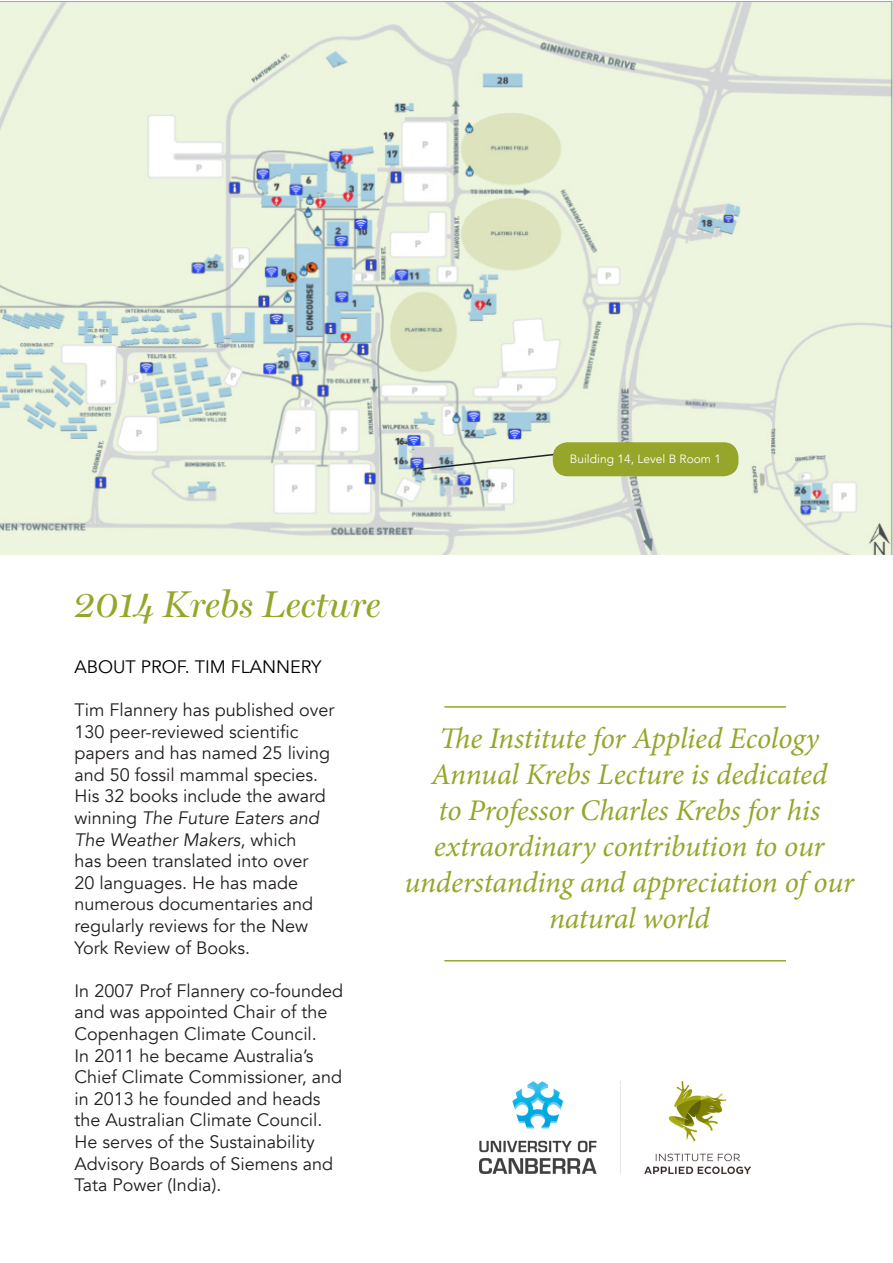
<style>
.page{position:relative;width:893px;height:1263px;background:#fff}
.page>*{position:absolute;margin:0;border:0;box-sizing:border-box;transform-origin:0 0}
.t1{font:italic 37.5px "Miller Display";letter-spacing:-.005em;color:#96a62a}
.t2{font:italic 30px/36px "Minion Pro";letter-spacing:-.01em;color:#96a62a;text-align:center}
.t3{font:18px/21.6px "Avenir";color:#231f20}
.t4{font:18px "Avenir";color:#000}
.t5{font:12px "Avenir";color:#fff}
</style>
<div class="page">
<img style="left:0;top:1px;width:893px;height:553px">
<svg style="left:419px;top:450px;width:137px;height:21px;background:#cfd7cc"></svg>
<div style="left:553px;top:442px;width:185px;height:34px;background:#96a62a;border-radius:15px"></div>
<hr style="left:444px;top:706px;width:342px;height:2px;background:#96a62a">
<hr style="left:444px;top:960px;width:342px;height:1px;background:#96a62a">
<img style="left:480px;top:1081px;width:270px;height:92px">
<p class="t5" style="left:570px;top:452px;width:153px">Building 14, Level B Room 1</p>
<p class="t1" style="left:75px;top:582px;width:312px">2014 Krebs Lecture</p>
<p class="t4" style="left:75px;top:656px;width:249px">ABOUT PROF. TIM FLANNERY</p>
<p class="t3" style="left:75px;top:699px;width:261px">Tim Flannery has published over<br>130 peer-reviewed scientific papers and has named 25 living and 50 fossil mammal species.<br>His 32 books include the award winning The Future Eaters and<br>The Weather Makers, which<br>has been translated into over<br>20 languages. He has made numerous documentaries and regularly reviews for the New<br>York Review of Books.</p>
<p class="t3" style="left:75px;top:980px;width:270px">In 2007 Prof Flannery co-founded and was appointed Chair of the<br>Copenhagen Climate Council.<br>In 2011 he became Australia’s<br>Chief Climate Commissioner, and in 2013 he founded and heads the Australian Climate Council.<br>He serves of the Sustainability<br>Advisory Boards of Siemens and<br>Tata Power (India).</p>
<p class="t2" style="left:440px;top:721px;width:381px">The Institute for Applied Ecology</p>
<p class="t2" style="left:405px;top:757px;width:451px">Annual Krebs Lecture is dedicated<br>to Professor Charles Krebs for his extraordinary contribution to our understanding and appreciation of our natural world</p>
</div>
